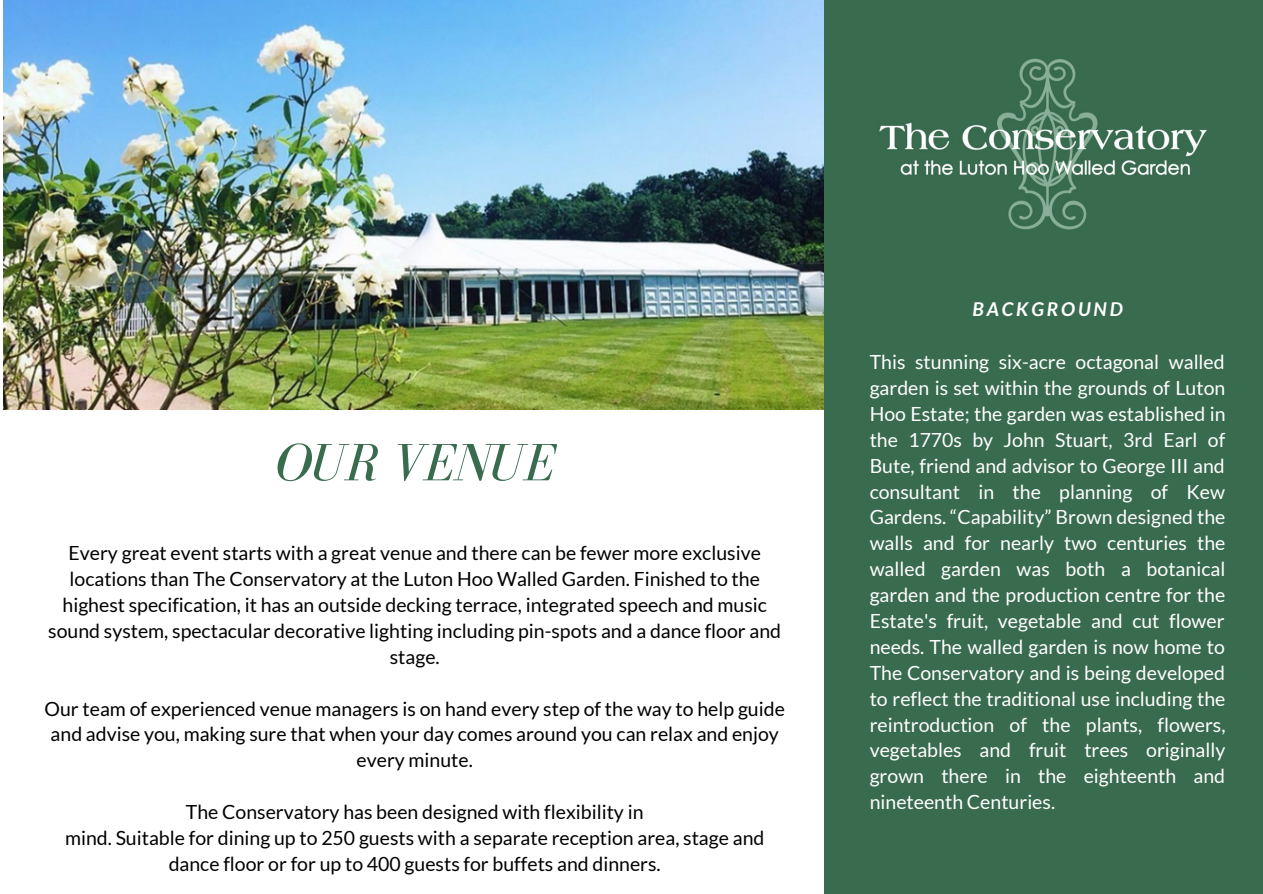
<style>
.page{position:relative;width:1263px;height:894px;background:#fff}
.page>*{position:absolute;margin:0;border:0;box-sizing:border-box;transform-origin:0 0}
.t1{font:italic 54px "Bodoni FLF";color:#396b4e}
.t2{font:19.5px/25.8px "Lato";color:#000;text-align:center}
.t3{font:19.5px/25.8px "Lato";color:#fff;text-align:justify}
.t4{font:italic 700 19.05px "Lato";letter-spacing:.15em;color:#fff}
</style>
<div class="page">
<img style="left:3px;top:0;width:822px;height:409px">
<div style="left:825px;top:0;width:438px;height:893px;background:#396b4e"></div>
<img style="left:879px;top:58px;width:328px;height:172px">
<h1 class="t1" style="left:275px;top:433px;width:281px">OUR VENUE</h1>
<p class="t2" style="left:48px;top:539px;width:734px">Every great event starts with a great venue and there can be fewer more exclusive locations than The Conservatory at the Luton Hoo Walled Garden. Finished to the highest specification, it has an outside decking terrace, integrated speech and music sound system, spectacular decorative lighting including pin-spots and a dance floor and stage.</p>
<p class="t2" style="left:45px;top:695px;width:742px">Our team of experienced venue managers is on hand every step of the way to help guide and advise you, making sure that when your day comes around you can relax and enjoy every minute.</p>
<p class="t2" style="left:65px;top:798px;width:701px">The Conservatory has been designed with flexibility in<br>mind. Suitable for dining up to 250 guests with a separate reception area, stage and dance floor or for up to 400 guests for buffets and dinners.</p>
<p class="t4" style="left:972px;top:297px;width:152px">BACKGROUND</p>
<p class="t3" style="left:870px;top:348px;width:357px">This stunning six-acre octagonal walled garden is set within the grounds of Luton Hoo Estate; the garden was established in the 1770s by John Stuart, 3rd Earl of Bute, friend and advisor to George III and consultant in the planning of Kew Gardens. “Capability” Brown designed the walls and for nearly two centuries the walled garden was both a botanical garden and the production centre for the Estate's fruit, vegetable and cut flower needs. The walled garden is now home to The Conservatory and is being developed to reflect the traditional use including the reintroduction of the plants, flowers, vegetables and fruit trees originally grown there in the eighteenth and nineteenth Centuries.</p>
</div>
